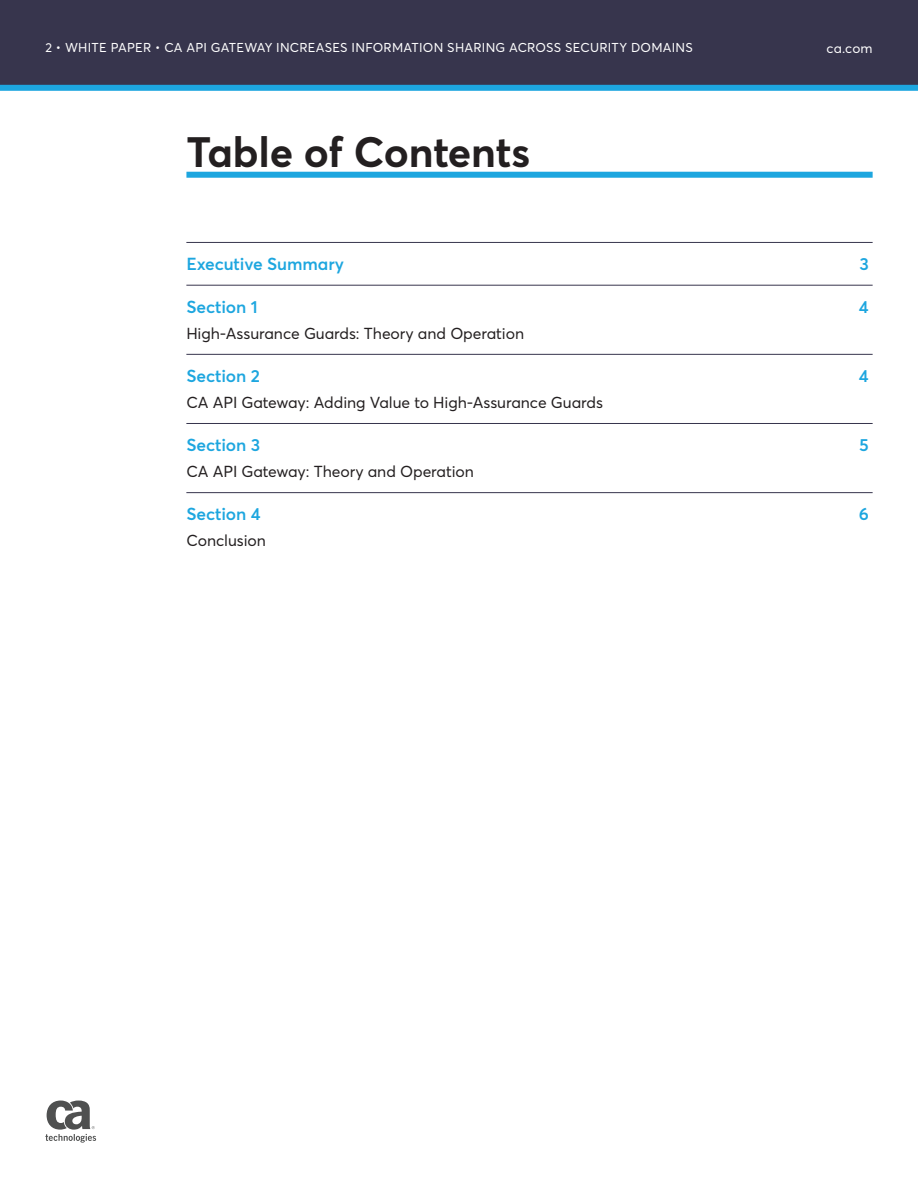
<style>
.page{position:relative;width:918px;height:1188px;background:#fff}
.page>*{position:absolute;margin:0;border:0;box-sizing:border-box;transform-origin:0 0}
.t1{font:700 42px "Averta";letter-spacing:-.005em;color:#231f20}
.t2{font:600 17.25px "Averta";letter-spacing:-.005em;color:#1da6df}
.t3{font:15.75px "Averta";letter-spacing:-.005em;color:#231f20}
.t4{font:13.5px "Averta";color:#fff}
.t5{font:12.75px "Averta";letter-spacing:.02em;color:#fff}
</style>
<div class="page">
<svg style="left:0;top:0;width:918px;height:91px;background:#353c56"></svg>
<div style="left:186px;top:172px;width:687px;height:6px;background:#1da6df"></div>
<svg style="left:45px;top:1101px;width:51px;height:42px"></svg>
<hr style="left:186px;top:242px;width:687px;height:1px;background:#37354d">
<hr style="left:186px;top:285px;width:687px;height:1px;background:#37354d">
<hr style="left:186px;top:354px;width:687px;height:1px;background:#37354d">
<hr style="left:186px;top:423px;width:687px;height:1px;background:#37354d">
<hr style="left:186px;top:492px;width:687px;height:1px;background:#37354d">
<p class="t5" style="left:45px;top:40px;width:649px">2 • WHITE PAPER • CA API GATEWAY INCREASES INFORMATION SHARING ACROSS SECURITY DOMAINS</p>
<p class="t4" style="left:827px;top:40px;width:48px">ca.com</p>
<h1 class="t1" style="left:186px;top:126px;width:345px">Table of Contents</h1>
<p class="t2" style="left:186px;top:253px;width:159px">Executive Summary</p>
<p class="t2" style="left:859px;top:253px;width:11px">3</p>
<p class="t2" style="left:186px;top:296px;width:73px">Section 1</p>
<p class="t2" style="left:859px;top:296px;width:11px">4</p>
<p class="t3" style="left:186px;top:324px;width:339px">High-Assurance Guards: Theory and Operation</p>
<p class="t2" style="left:186px;top:365px;width:75px">Section 2</p>
<p class="t2" style="left:859px;top:365px;width:11px">4</p>
<p class="t3" style="left:186px;top:393px;width:418px">CA API Gateway: Adding Value to High-Assurance Guards</p>
<p class="t2" style="left:186px;top:434px;width:75px">Section 3</p>
<p class="t2" style="left:859px;top:434px;width:11px">5</p>
<p class="t3" style="left:186px;top:462px;width:289px">CA API Gateway: Theory and Operation</p>
<p class="t2" style="left:186px;top:503px;width:76px">Section 4</p>
<p class="t2" style="left:859px;top:503px;width:12px">6</p>
<p class="t3" style="left:186px;top:531px;width:81px">Conclusion</p>
</div>
